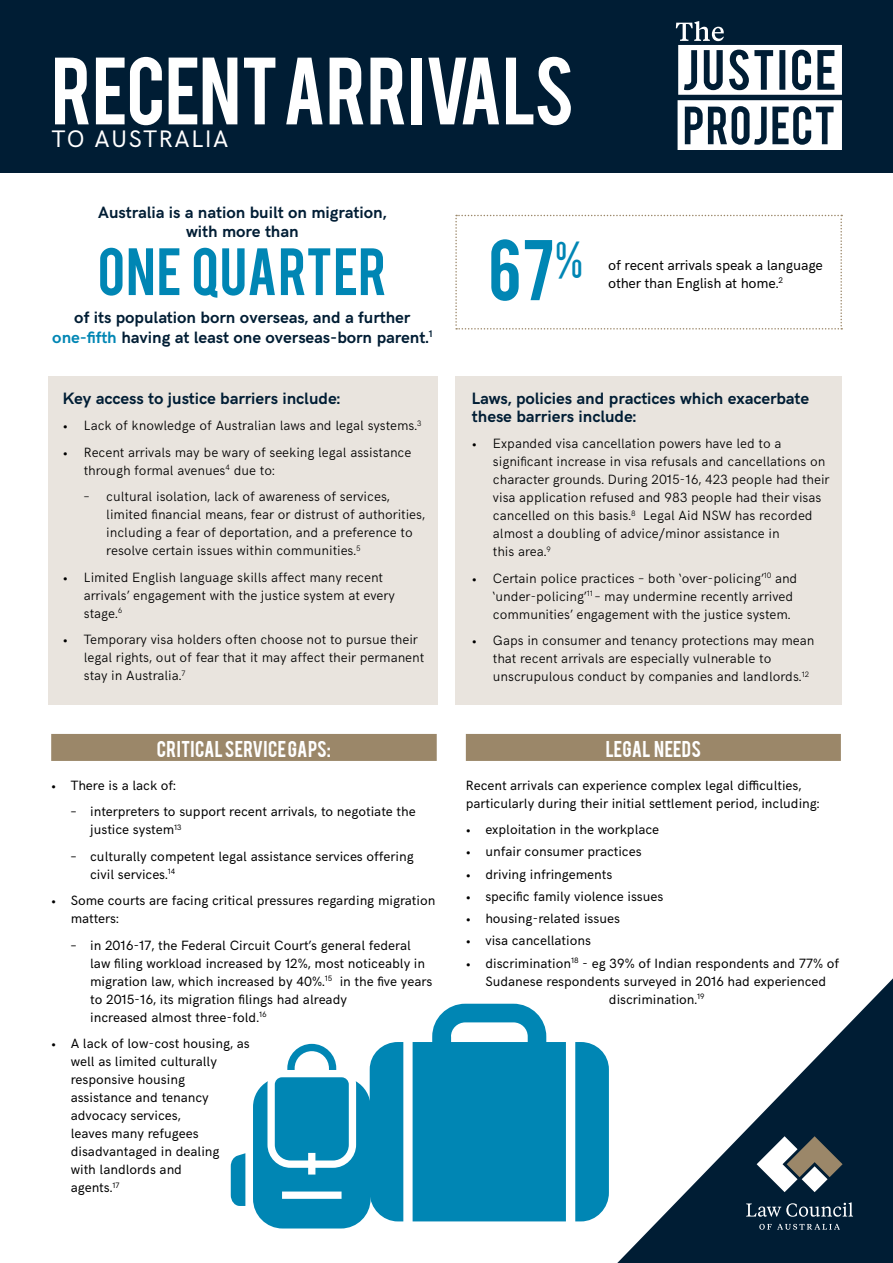
<style>
.page{position:relative;width:893px;height:1263px;background:#fff}
.page>*{position:absolute;margin:0;border:0;box-sizing:border-box;transform-origin:0 0}
.t1{font:75px "Bebas";color:#fff}
.t2{font:67.5px "Bebas";color:#0086b4}
.t3{font:52.5px "Bebas";letter-spacing:.01em;color:#0086b4}
.t4{font:24px "HK Grotesk";letter-spacing:.07em;color:#fff}
.t5{font:18px "Bebas";letter-spacing:.015em;color:#fff}
.t6{font:700 16.5px/19.5px "HK Grotesk";color:#001d34;text-align:center}
.t7{font:14.25px/18px "HK Grotesk";letter-spacing:-.01em;color:#000}
.t8{font:300 13.5px/18px "HK Grotesk";color:#000}
.t9{font:13.5px/18px "HK Grotesk";color:#000}
.s1{color:#0086b4}
</style>
<div class="page">
<div style="left:455px;top:376px;width:387px;height:329px;background:#e9e4de"></div>
<div style="left:49px;top:376px;width:389px;height:329px;background:#e9e4de"></div>
<div style="left:0;top:0;width:893px;height:172px;background:#001d34"></div>
<svg style="left:676px;top:21px;width:166px;height:129px"></svg>
<svg style="left:617px;top:978px;width:276px;height:285px"></svg>
<svg style="left:746px;top:1202px;width:107px;height:15px;background:#3b5163"></svg>
<svg style="left:759px;top:1224px;width:81px;height:6px"></svg>
<svg style="left:757px;top:1136px;width:86px;height:56px"></svg>
<svg style="left:455px;top:215px;width:387px;height:115px"></svg>
<div style="left:466px;top:734px;width:375px;height:27px;background:#9b8769"></div>
<svg style="left:413px;top:1004px;width:153px;height:217px;background:#1992bb"></svg>
<svg style="left:575px;top:1042px;width:34px;height:179px;background:#108db8"></svg>
<svg style="left:231px;top:1153px;width:14px;height:53px"></svg>
<svg style="left:253px;top:1042px;width:150px;height:186px"></svg>
<div style="left:51px;top:734px;width:386px;height:27px;background:#9b8769"></div>
<h1 class="t1" style="left:52px;top:36px;width:524px">RECENT ARRIVALS</h1>
<h3 class="t4" style="left:52px;top:121px;width:178px">TO AUSTRALIA</h3>
<p class="t6" style="left:98px;top:201px;width:290px">Australia is a nation built on migration, with more than</p>
<h3 class="t3" style="left:98px;top:233px;width:291px">ONE QUARTER</h3>
<p class="t6" style="left:52px;top:306px;width:382px">of its population born overseas, and a further <span class="s1">one-fifth</span> having at least one overseas-born parent.<sup>1</sup></p>
<h2 class="t2" style="left:488px;top:221px;width:96px">67<sup>%</sup></h2>
<p class="t7" style="left:608px;top:255px;width:216px">of recent arrivals speak a language other than English at home.<sup>2</sup></p>
<p class="t6" style="left:63px;top:387px;width:279px">Key access to justice barriers include:</p>
<p class="t8" style="left:63px;top:415px;width:360px">• Lack of knowledge of Australian laws and legal systems.<sup>3</sup></p>
<p class="t8" style="left:84px;top:442px;width:329px;text-indent:-21px">• Recent arrivals may be wary of seeking legal assistance through formal avenues<sup>4</sup> due to:</p>
<p class="t8" style="left:106px;top:486px;width:320px;text-indent:-23px">– cultural isolation, lack of awareness of services, limited financial means, fear or distrust of authorities, including a fear of deportation, and a preference to resolve certain issues within communities.<sup>5</sup></p>
<p class="t8" style="left:84px;top:567px;width:312px;text-indent:-21px">• Limited English language skills affect many recent arrivals’ engagement with the justice system at every stage.<sup>6</sup></p>
<p class="t8" style="left:84px;top:629px;width:342px;text-indent:-21px">• Temporary visa holders often choose not to pursue their legal rights, out of fear that it may affect their permanent stay in Australia.<sup>7</sup></p>
<h3 class="t5" style="left:157px;top:735px;width:176px">CRITICAL SERVICE GAPS:</h3>
<p class="t9" style="left:51px;top:775px;width:126px">• There is a lack of:</p>
<p class="t9" style="left:90px;top:801px;width:327px;text-indent:-19px">– interpreters to support recent arrivals, to negotiate the justice system<sup>13</sup></p>
<p class="t9" style="left:90px;top:846px;width:325px;text-indent:-19px">– culturally competent legal assistance services offering civil services.<sup>14</sup></p>
<p class="t9" style="left:71px;top:890px;width:366px;text-indent:-19px">• Some courts are facing critical pressures regarding migration matters:</p>
<p class="t9" style="left:90px;top:935px;width:344px;text-indent:-19px">– in 2016-17, the Federal Circuit Court’s general federal law filing workload increased by 12%, most noticeably in migration law, which increased by 40%.<sup>15</sup> in the five years to 2015-16, its migration filings had already<br>increased almost three-fold.<sup>16</sup></p>
<p class="t9" style="left:71px;top:1033px;width:181px;text-indent:-19px">• A lack of low-cost housing, as well as limited culturally responsive housing<br>assistance and tenancy advocacy services,<br>leaves many refugees disadvantaged in dealing<br>with landlords and<br>agents.<sup>17</sup></p>
<p class="t6" style="left:472px;top:388px;width:339px;line-height:18px;text-align:left">Laws, policies and practices which exacerbate these barriers include:</p>
<p class="t8" style="left:493px;top:433px;width:338px;text-indent:-21px">• Expanded visa cancellation powers have led to a significant increase in visa refusals and cancellations on character grounds. During 2015-16, 423 people had their visa application refused and 983 people had their visas cancelled on this basis.<sup>8</sup> Legal Aid NSW has recorded almost a doubling of advice/minor assistance in<br>this area.<sup>9</sup></p>
<p class="t8" style="left:493px;top:568px;width:306px;text-indent:-21px">• Certain police practices – both ‘over-policing’<sup>10</sup> and ‘under-policing’<sup>11</sup> – may undermine recently arrived communities’ engagement with the justice system.</p>
<p class="t8" style="left:493px;top:630px;width:323px;text-indent:-21px">• Gaps in consumer and tenancy protections may mean that recent arrivals are especially vulnerable to unscrupulous conduct by companies and landlords.<sup>12</sup></p>
<h3 class="t5" style="left:606px;top:735px;width:97px">LEGAL NEEDS</h3>
<p class="t9" style="left:466px;top:775px;width:355px">Recent arrivals can experience complex legal difficulties, particularly during their initial settlement period, including:</p>
<p class="t9" style="left:466px;top:819px;width:195px">• exploitation in the workplace</p>
<p class="t9" style="left:466px;top:842px;width:177px">• unfair consumer practices</p>
<p class="t9" style="left:466px;top:864px;width:148px">• driving infringements</p>
<p class="t9" style="left:466px;top:886px;width:199px">• specific family violence issues</p>
<p class="t9" style="left:466px;top:908px;width:156px">• housing-related issues</p>
<p class="t9" style="left:466px;top:931px;width:127px">• visa cancellations</p>
<p class="t9" style="left:466px;top:953px;width:375px">• discrimination<sup>18</sup> - eg 39% of Indian respondents and 77% of</p>
<p class="t9" style="left:485px;top:971px;width:342px">Sudanese respondents surveyed in 2016 had experienced</p>
<p class="t9" style="left:609px;top:989px;width:97px">discrimination.<sup>19</sup></p>
</div>
